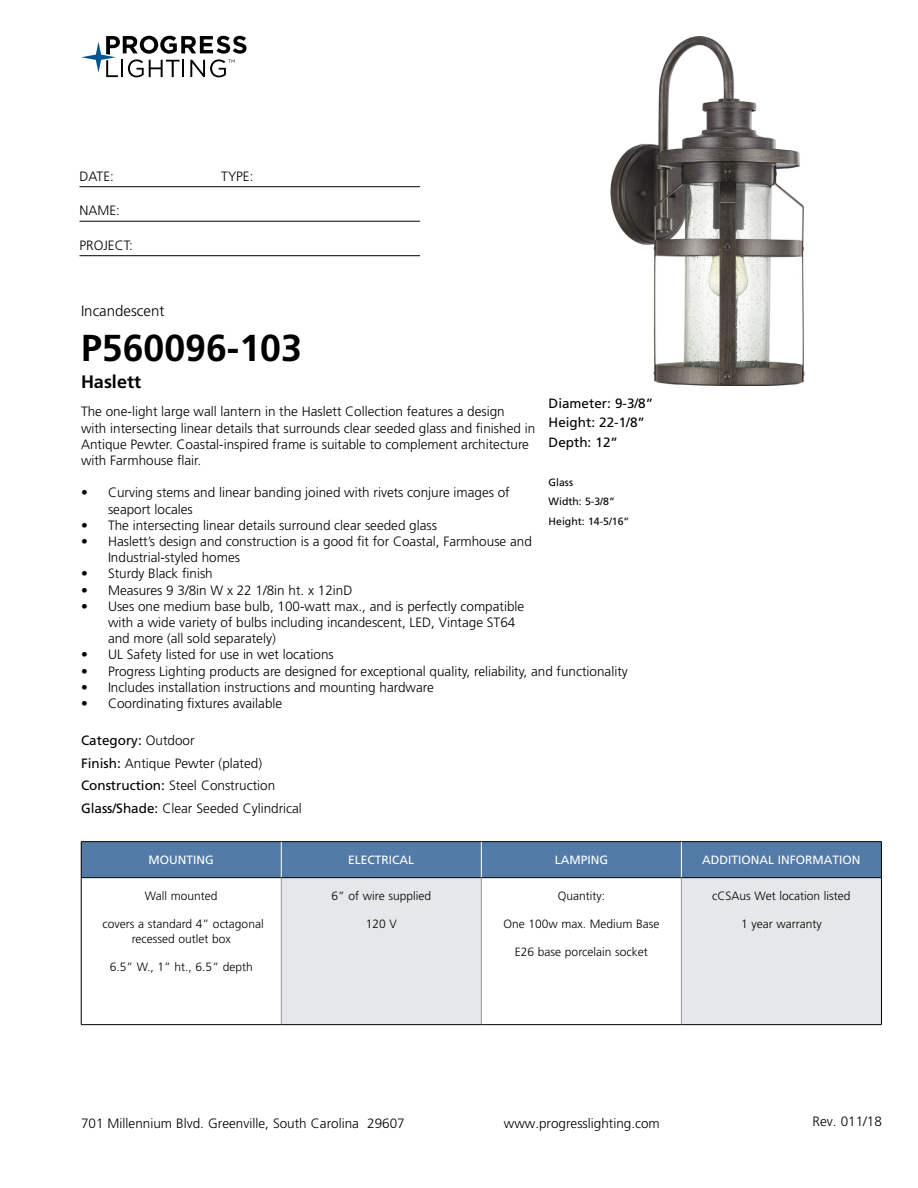
<style>
.page{position:relative;width:918px;height:1188px;background:#fff}
.page>*{position:absolute;margin:0;border:0;box-sizing:border-box;transform-origin:0 0}
.t1{font:700 37.5px "Frutiger LT Std";color:#000}
.t2{font:700 18px "Frutiger LT Std";color:#000}
.t3{font:300 15px "Frutiger LT Std";color:#000}
.t4{font:300 13.5px/16.2px "Frutiger LT Std";color:#000}
.t5{font:13.5px/19.5px "Frutiger LT Std";color:#000}
.t6{font:300 12px/15px "Frutiger LT Std";color:#000;text-align:center}
.t7{font:12px "Frutiger LT Std";color:#fff}
.t8{font:10.5px/19.5px "Frutiger LT Std";color:#000}
.s1{font-weight:400}
</style>
<div class="page">
<svg style="left:81px;top:36px;width:165px;height:41px"></svg>
<hr style="left:80px;top:186px;width:340px;height:1px;background:#000">
<hr style="left:80px;top:221px;width:340px;height:1px;background:#000">
<hr style="left:80px;top:255px;width:340px;height:1px;background:#000">
<div style="left:82px;top:842px;width:799px;height:35px;background:#527ba8"></div>
<div style="left:281px;top:878px;width:200px;height:147px;background:#e6e7e8"></div>
<div style="left:681px;top:878px;width:200px;height:147px;background:#e6e7e8"></div>
<hr style="left:281px;top:878px;width:1px;height:146px;background:#939598">
<hr style="left:481px;top:878px;width:1px;height:146px;background:#939598">
<hr style="left:681px;top:878px;width:1px;height:146px;background:#939598">
<hr style="left:81px;top:877px;width:200px;height:1px;background:#000">
<hr style="left:281px;top:877px;width:200px;height:1px;background:#000">
<hr style="left:481px;top:877px;width:200px;height:1px;background:#000">
<hr style="left:681px;top:877px;width:200px;height:1px;background:#000">
<hr style="left:81px;top:1024px;width:200px;height:1px;background:#000">
<hr style="left:281px;top:1024px;width:200px;height:1px;background:#000">
<hr style="left:481px;top:1024px;width:200px;height:1px;background:#000">
<hr style="left:681px;top:1024px;width:201px;height:1px;background:#000">
<hr style="left:81px;top:841px;width:200px;height:1px;background:#000">
<hr style="left:81px;top:842px;width:1px;height:36px;background:#000">
<hr style="left:281px;top:841px;width:200px;height:1px;background:#000">
<hr style="left:481px;top:841px;width:200px;height:1px;background:#000">
<hr style="left:681px;top:841px;width:201px;height:1px;background:#000">
<hr style="left:881px;top:842px;width:1px;height:36px;background:#000">
<hr style="left:81px;top:878px;width:1px;height:146px;background:#000">
<hr style="left:881px;top:878px;width:1px;height:146px;background:#000">
<hr style="left:281px;top:842px;width:1px;height:35px;background:#fff">
<hr style="left:681px;top:842px;width:1px;height:35px;background:#fff">
<hr style="left:481px;top:842px;width:1px;height:35px;background:#fff">
<img style="left:610px;top:36px;width:195px;height:349px">
<p class="t4" style="left:80px;top:168px;width:36px">DATE:</p>
<p class="t4" style="left:221px;top:168px;width:34px">TYPE:</p>
<p class="t4" style="left:80px;top:203px;width:42px">NAME:</p>
<p class="t4" style="left:80px;top:237px;width:55px">PROJECT:</p>
<p class="t3" style="left:81px;top:302px;width:85px">Incandescent</p>
<h1 class="t1" style="left:81px;top:326px;width:222px">P560096-103</h1>
<h2 class="t2" style="left:81px;top:371px;width:62px">Haslett</h2>
<p class="t4" style="left:81px;top:404px;width:456px">The one-light large wall lantern in the Haslett Collection features a design<br>with intersecting linear details that surrounds clear seeded glass and finished in Antique Pewter. Coastal-inspired frame is suitable to complement architecture with Farmhouse flair.</p>
<p class="t4" style="left:108px;top:485px;width:403px;text-indent:-27px">• Curving stems and linear banding joined with rivets conjure images of seaport locales</p>
<p class="t4" style="left:81px;top:517px;width:358px">• The intersecting linear details surround clear seeded glass</p>
<p class="t4" style="left:108px;top:533px;width:425px;text-indent:-27px">• Haslett’s design and construction is a good fit for Coastal, Farmhouse and<br>Industrial-styled homes</p>
<p class="t4" style="left:81px;top:566px;width:133px">• Sturdy Black finish</p>
<p class="t4" style="left:81px;top:582px;width:273px">• Measures 9 3/8in W x 22 1/8in ht. x 12inD</p>
<p class="t4" style="left:108px;top:598px;width:418px;text-indent:-27px">• Uses one medium base bulb, 100-watt max., and is perfectly compatible with a wide variety of bulbs including incandescent, LED, Vintage ST64 and more (all sold separately)</p>
<p class="t4" style="left:81px;top:647px;width:254px">• UL Safety listed for use in wet locations</p>
<p class="t4" style="left:81px;top:663px;width:548px">• Progress Lighting products are designed for exceptional quality, reliability, and functionality</p>
<p class="t4" style="left:81px;top:679px;width:354px">• Includes installation instructions and mounting hardware</p>
<p class="t4" style="left:81px;top:695px;width:203px">• Coordinating fixtures available</p>
<p class="t4" style="left:81px;top:730px;width:222px;line-height:22.5px"><span class="s1">Category:</span> Outdoor<br><span class="s1">Finish:</span> Antique Pewter (plated)<br><span class="s1">Construction:</span> Steel Construction<br><span class="s1">Glass/Shade:</span> Clear Seeded Cylindrical</p>
<p class="t7" style="left:149px;top:853px;width:67px">MOUNTING</p>
<p class="t7" style="left:348px;top:853px;width:68px">ELECTRICAL</p>
<p class="t7" style="left:555px;top:853px;width:55px">LAMPING</p>
<p class="t7" style="left:702px;top:853px;width:160px">ADDITIONAL INFORMATION</p>
<p class="t6" style="left:145px;top:889px;width:74px">Wall mounted</p>
<p class="t6" style="left:103px;top:916px;width:163px">covers a standard 4” octagonal recessed outlet box</p>
<p class="t6" style="left:110px;top:959px;width:144px">6.5” W., 1” ht., 6.5” depth</p>
<p class="t5" style="left:549px;top:393px;width:106px">Diameter: 9-3/8”<br>Height: 22-1/8”<br>Depth: 12”</p>
<p class="t8" style="left:549px;top:472px;width:82px">Glass<br>Width: 5-3/8”<br>Height: 14-5/16”</p>
<p class="t6" style="left:332px;top:889px;width:101px">6” of wire supplied</p>
<p class="t6" style="left:366px;top:916px;width:33px">120 V</p>
<p class="t6" style="left:712px;top:889px;width:140px">cCSAus Wet location listed</p>
<p class="t6" style="left:741px;top:916px;width:82px">1 year warranty</p>
<p class="t6" style="left:558px;top:889px;width:49px">Quantity:</p>
<p class="t6" style="left:503px;top:916px;width:158px">One 100w max. Medium Base</p>
<p class="t6" style="left:515px;top:944px;width:134px">E26 base porcelain socket</p>
<p class="t4" style="left:81px;top:1115px;width:325px">701 Millennium Blvd. Greenville, South Carolina 29607</p>
<p class="t4" style="left:504px;top:1115px;width:158px">www.progresslighting.com</p>
<p class="t4" style="left:813px;top:1114px;width:71px">Rev. 011/18</p>
</div>
